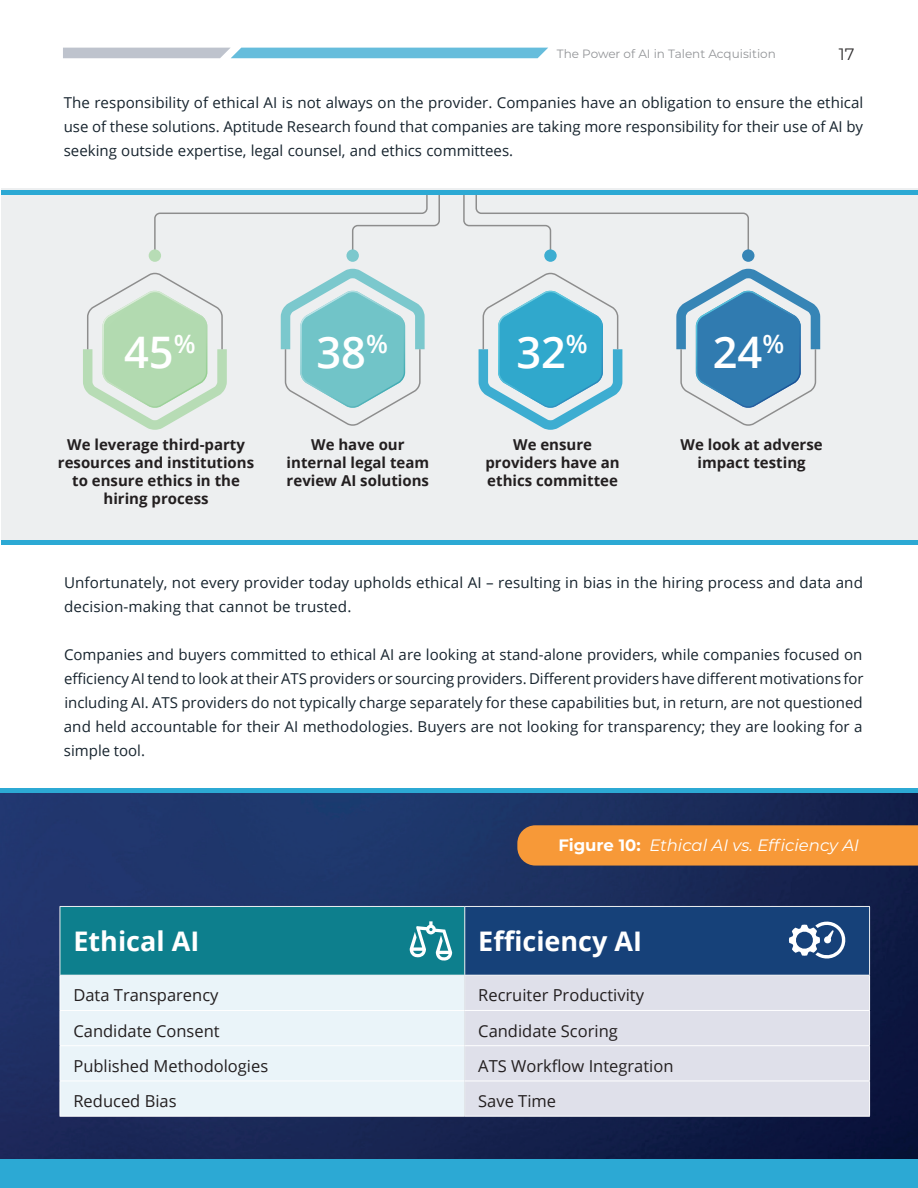
<style>
.page{position:relative;width:918px;height:1188px;background:#fff}
.page>*{position:absolute;margin:0;border:0;box-sizing:border-box;transform-origin:0 0}
.t1{font:600 43.5px "Open Sans";color:#fff}
.t2{font:700 27px "Open Sans";color:#fff}
.t3{font:16.5px "Open Sans";color:#231f20}
.t4{font:italic 16.5px "Montserrat";color:#fff}
.t5{font:16.5px "Montserrat";color:#312f30}
.t6{font:15px/24px "Open Sans";letter-spacing:.005em;color:#17242e;text-align:justify}
.t7{font:700 15px/18px "Open Sans";color:#231f20;text-align:center}
.t8{font:12px "Montserrat";color:#939598}
.s1{font-weight:700;font-style:normal}
</style>
<div class="page">
<svg style="left:63px;top:48px;width:485px;height:10px"></svg>
<div style="left:2px;top:188px;width:916px;height:355px;background:#edeff0"></div>
<img style="left:0;top:793px;width:918px;height:367px">
<div style="left:517px;top:825px;width:401px;height:41px;background:#f79938"></div>
<div style="left:1px;top:788px;width:917px;height:5px;background:#2ca9d4"></div>
<div style="left:0;top:1160px;width:918px;height:28px;background:#2ca9d4"></div>
<div style="left:60px;top:906px;width:405px;height:69px;background:#0d7f8d"></div>
<div style="left:465px;top:906px;width:405px;height:69px;background:#164179"></div>
<div style="left:61px;top:976px;width:403px;height:140px;background:#eaf4f9"></div>
<div style="left:465px;top:976px;width:404px;height:140px;background:#dfe0ea"></div>
<hr style="left:60px;top:906px;width:405px;height:1px;background:#edeff0">
<hr style="left:60px;top:907px;width:1px;height:68px;background:#edeff0">
<hr style="left:465px;top:906px;width:405px;height:1px;background:#edeff0">
<hr style="left:464px;top:907px;width:1px;height:68px;background:#edeff0">
<hr style="left:869px;top:907px;width:1px;height:68px;background:#edeff0">
<hr style="left:464px;top:976px;width:1px;height:34px;background:#edeff0">
<hr style="left:464px;top:1011px;width:1px;height:34px;background:#edeff0">
<hr style="left:464px;top:1046px;width:1px;height:35px;background:#edeff0">
<hr style="left:464px;top:1081px;width:1px;height:35px;background:#edeff0">
<hr style="left:60px;top:975px;width:405px;height:1px;background:#fff">
<hr style="left:60px;top:976px;width:1px;height:34px;background:#fff">
<hr style="left:465px;top:975px;width:405px;height:1px;background:#fff">
<hr style="left:869px;top:976px;width:1px;height:34px;background:#fff">
<hr style="left:60px;top:1010px;width:405px;height:1px;background:#fff">
<hr style="left:60px;top:1011px;width:1px;height:34px;background:#fff">
<hr style="left:465px;top:1010px;width:405px;height:1px;background:#fff">
<hr style="left:869px;top:1011px;width:1px;height:34px;background:#fff">
<hr style="left:60px;top:1045px;width:405px;height:1px;background:#fff">
<hr style="left:60px;top:1046px;width:1px;height:35px;background:#fff">
<hr style="left:465px;top:1045px;width:405px;height:1px;background:#fff">
<hr style="left:869px;top:1046px;width:1px;height:35px;background:#fff">
<hr style="left:60px;top:1081px;width:405px;height:1px;background:#fff">
<hr style="left:60px;top:1081px;width:1px;height:35px;background:#fff">
<hr style="left:465px;top:1081px;width:405px;height:1px;background:#fff">
<hr style="left:869px;top:1081px;width:1px;height:35px;background:#fff">
<hr style="left:60px;top:1116px;width:405px;height:1px;background:#fff">
<hr style="left:465px;top:1116px;width:405px;height:1px;background:#fff">
<svg style="left:789px;top:921px;width:57px;height:38px"></svg>
<svg style="left:409px;top:921px;width:43px;height:40px"></svg>
<svg style="left:154px;top:195px;width:595px;height:58px"></svg>
<div style="left:149px;top:249px;width:12px;height:13px;background:#b7dcb5;border-radius:50%"></div>
<div style="left:346px;top:249px;width:13px;height:13px;background:#7bc8cd;border-radius:50%"></div>
<div style="left:742px;top:249px;width:12px;height:13px;background:#3685b6;border-radius:50%"></div>
<div style="left:544px;top:249px;width:13px;height:13px;background:#3dadd1;border-radius:50%"></div>
<svg style="left:83px;top:273px;width:144px;height:157px"></svg>
<img style="left:102px;top:291px;width:105px;height:117px">
<svg style="left:281px;top:269px;width:144px;height:157px"></svg>
<img style="left:300px;top:291px;width:105px;height:117px">
<svg style="left:479px;top:273px;width:143px;height:157px"></svg>
<img style="left:498px;top:291px;width:105px;height:117px">
<svg style="left:676px;top:269px;width:144px;height:157px"></svg>
<img style="left:696px;top:291px;width:105px;height:117px">
<div style="left:2px;top:190px;width:916px;height:5px;background:#2ca9d4"></div>
<div style="left:2px;top:540px;width:916px;height:5px;background:#2ca9d4"></div>
<p class="t8" style="left:557px;top:45px;width:221px">The Power of AI in Talent Acquisition</p>
<p class="t5" style="left:839px;top:43px;width:17px">17</p>
<p class="t6" style="left:64px;top:90px;width:801px">The responsibility of ethical AI is not always on the provider. Companies have an obligation to ensure the ethical use of these solutions. Aptitude Research found that companies are taking more responsibility for their use of AI by seeking outside expertise, legal counsel, and ethics committees.</p>
<h1 class="t1" style="left:124px;top:322px;width:73px">45<sup>%</sup></h1>
<h1 class="t1" style="left:316px;top:322px;width:73px">38<sup>%</sup></h1>
<h1 class="t1" style="left:516px;top:322px;width:73px">32<sup>%</sup></h1>
<h1 class="t1" style="left:713px;top:322px;width:73px">24<sup>%</sup></h1>
<p class="t7" style="left:58px;top:435px;width:198px">We leverage third-party resources and institutions to ensure ethics in the hiring process</p>
<p class="t7" style="left:287px;top:435px;width:144px">We have our internal legal team review AI solutions</p>
<p class="t7" style="left:485px;top:435px;width:136px">We ensure providers have an ethics committee</p>
<p class="t7" style="left:681px;top:435px;width:144px">We look at adverse impact testing</p>
<p class="t6" style="left:64px;top:571px;width:800px">Unfortunately, not every provider today upholds ethical AI – resulting in bias in the hiring process and data and decision-making that cannot be trusted.</p>
<p class="t6" style="left:64px;top:643px;width:801px">Companies and buyers committed to ethical AI are looking at stand-alone providers, while companies focused on efficiency AI tend to look at their ATS providers or sourcing providers. Different providers have different motivations for including AI. ATS providers do not typically charge separately for these capabilities but, in return, are not questioned and held accountable for their AI methodologies. Buyers are not looking for transparency; they are looking for a simple tool.</p>
<p class="t4" style="left:558px;top:834px;width:302px"><span class="s1">Figure 10:</span> Ethical AI vs. Efficiency AI</p>
<h2 class="t2" style="left:73px;top:922px;width:127px">Ethical AI</h2>
<h2 class="t2" style="left:478px;top:922px;width:165px">Efficiency AI</h2>
<p class="t3" style="left:73px;top:984px;width:147px">Data Transparency</p>
<p class="t3" style="left:478px;top:984px;width:167px">Recruiter Productivity</p>
<p class="t3" style="left:73px;top:1019px;width:148px">Candidate Consent</p>
<p class="t3" style="left:478px;top:1019px;width:141px">Candidate Scoring</p>
<p class="t3" style="left:73px;top:1055px;width:196px">Published Methodologies</p>
<p class="t3" style="left:478px;top:1055px;width:197px">ATS Workflow Integration</p>
<p class="t3" style="left:73px;top:1090px;width:105px">Reduced Bias</p>
<p class="t3" style="left:478px;top:1090px;width:79px">Save Time</p>
</div>
